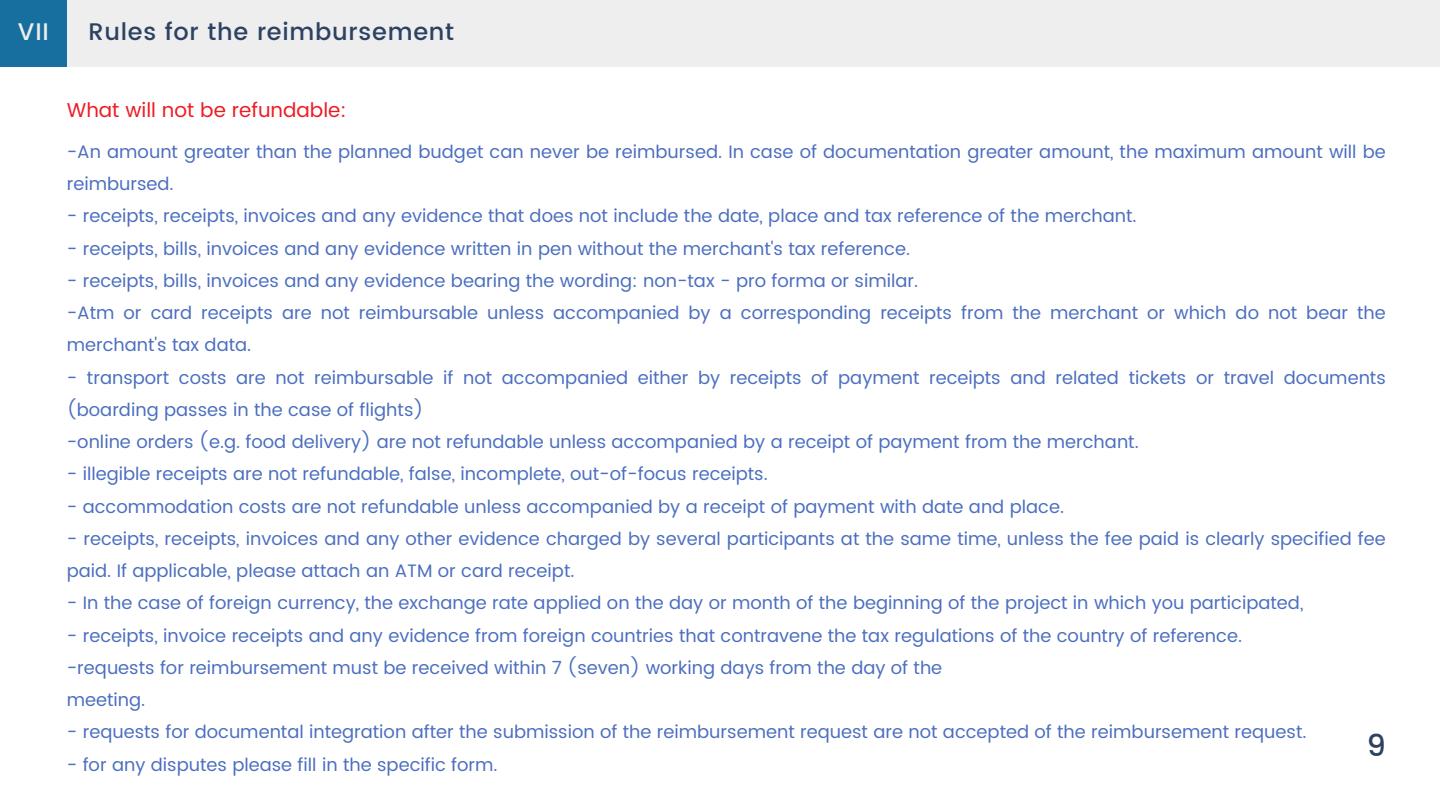
<style>
.page{position:relative;width:1440px;height:810px;background:#fff}
.page>*{position:absolute;margin:0;border:0;box-sizing:border-box;transform-origin:0 0}
.t1{font:500 30px "Poppins";color:#2d4263}
.t2{font:500 24px "Poppins";letter-spacing:.03em;color:#2d4263}
.t3{font:500 24px "Poppins";color:#eee}
.t4{font:20px "Poppins";color:#ed1c24}
.t5{font:18px/32.2px "Poppins";color:#4c6fbf}
</style>
<div class="page">
<div style="left:0;top:0;width:1440px;height:67px;background:#eee"></div>
<div style="left:0;top:0;width:67px;height:67px;background:#166f9e"></div>
<p class="t3" style="left:18px;top:18px;width:32px">VII</p>
<p class="t2" style="left:88px;top:18px;width:367px">Rules for the reimbursement</p>
<p class="t4" style="left:67px;top:98px;width:281px">What will not be refundable:</p>
<p class="t5" style="left:67px;top:135px;width:1321px">-An amount greater than the planned budget can never be reimbursed. In case of documentation greater amount, the maximum amount will be reimbursed.</p>
<p class="t5" style="left:67px;top:200px;width:1071px">- receipts, receipts, invoices and any evidence that does not include the date, place and tax reference of the merchant.</p>
<p class="t5" style="left:67px;top:232px;width:845px">- receipts, bills, invoices and any evidence written in pen without the merchant's tax reference.</p>
<p class="t5" style="left:67px;top:264px;width:853px">- receipts, bills, invoices and any evidence bearing the wording: non-tax - pro forma or similar.</p>
<p class="t5" style="left:67px;top:297px;width:1321px">-Atm or card receipts are not reimbursable unless accompanied by a corresponding receipts from the merchant or which do not bear the merchant's tax data.</p>
<p class="t5" style="left:67px;top:361px;width:1321px">- transport costs are not reimbursable if not accompanied either by receipts of payment receipts and related tickets or travel documents (boarding passes in the case of flights)</p>
<p class="t5" style="left:67px;top:426px;width:1074px">-online orders (e.g. food delivery) are not refundable unless accompanied by a receipt of payment from the merchant.</p>
<p class="t5" style="left:67px;top:458px;width:703px">- illegible receipts are not refundable, false, incomplete, out-of-focus receipts.</p>
<p class="t5" style="left:67px;top:490px;width:999px">- accommodation costs are not refundable unless accompanied by a receipt of payment with date and place.</p>
<p class="t5" style="left:67px;top:522px;width:1321px">- receipts, receipts, invoices and any other evidence charged by several participants at the same time, unless the fee paid is clearly specified fee paid. If applicable, please attach an ATM or card receipt.</p>
<p class="t5" style="left:67px;top:587px;width:1238px">- In the case of foreign currency, the exchange rate applied on the day or month of the beginning of the project in which you participated,</p>
<p class="t5" style="left:67px;top:619px;width:1177px">- receipts, invoice receipts and any evidence from foreign countries that contravene the tax regulations of the country of reference.</p>
<p class="t5" style="left:67px;top:651px;width:877px">-requests for reimbursement must be received within 7 (seven) working days from the day of the</p>
<p class="t5" style="left:67px;top:684px;width:80px">meeting.</p>
<p class="t5" style="left:67px;top:716px;width:1241px">- requests for documental integration after the submission of the reimbursement request are not accepted of the reimbursement request.</p>
<p class="t5" style="left:67px;top:748px;width:432px">- for any disputes please fill in the specific form.</p>
<p class="t1" style="left:1367px;top:728px;width:21px">9</p>
</div>
